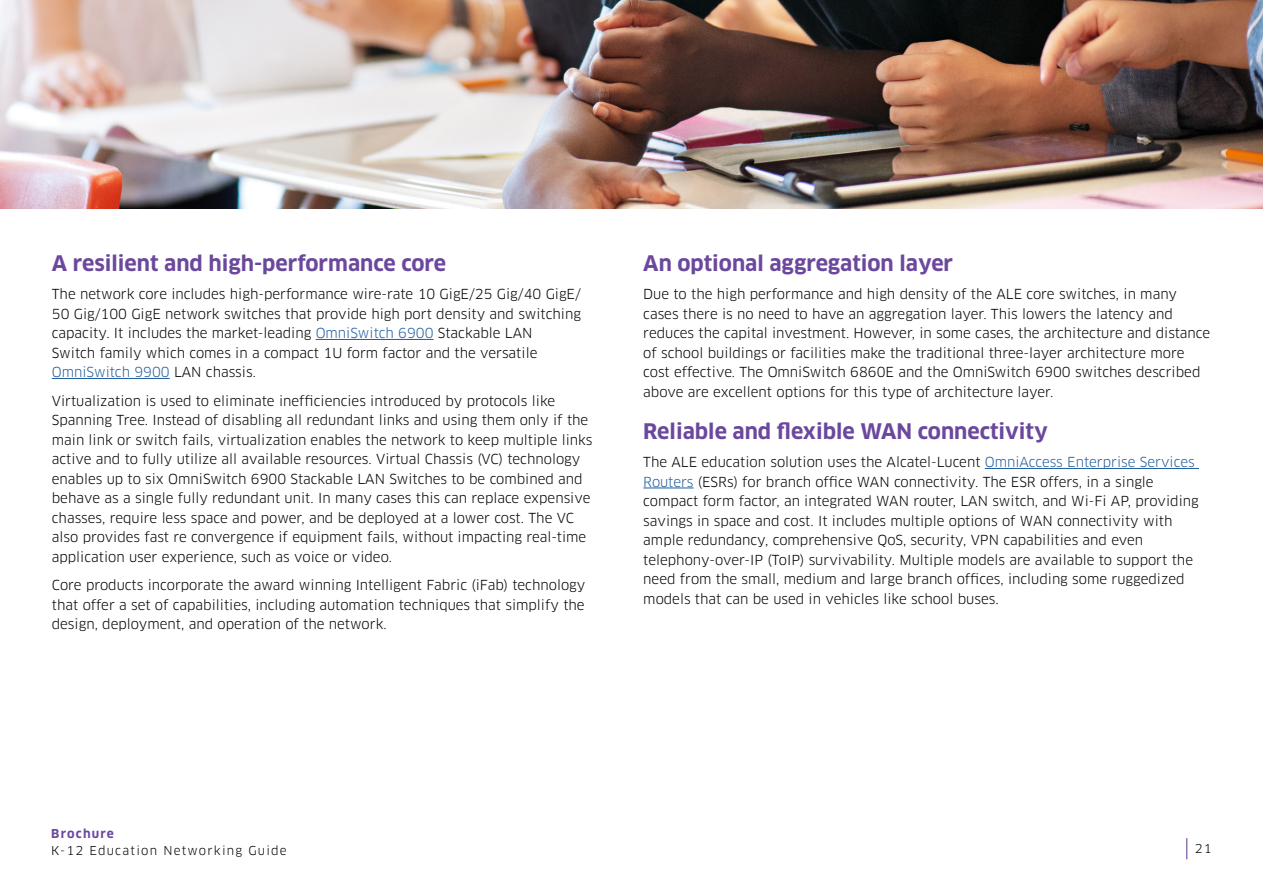
<style>
.page{position:relative;width:1263px;height:893px;background:#fff}
.page>*{position:absolute;margin:0;border:0;box-sizing:border-box;transform-origin:0 0}
.t1{font:700 21px "Clan OT";color:#6b489d}
.t2{font:13.5px/19.5px "Clan OT";color:#000}
.t3{font:12px "Clan OT";letter-spacing:.1em;color:#000}
.t4{font:700 12px "Clan OT";letter-spacing:.1em;color:#6b489d}
.s1{color:#215e9e}
</style>
<div class="page">
<svg style="left:1186px;top:838px;width:1px;height:21px"></svg>
<hr style="left:316px;top:339px;width:118px;height:1px;background:#215e9e">
<hr style="left:52px;top:378px;width:118px;height:1px;background:#215e9e">
<hr style="left:985px;top:468px;width:214px;height:1px;background:#215e9e">
<hr style="left:643px;top:488px;width:51px;height:1px;background:#215e9e">
<img style="left:0;top:0;width:1263px;height:208px">
<h1 class="t1" style="left:52px;top:251px;width:396px">A resilient and high-performance core</h1>
<p class="t2" style="left:52px;top:284px;width:531px">The network core includes high-performance wire-rate 10 GigE/25 Gig/40 GigE/ 50 Gig/100 GigE network switches that provide high port density and switching capacity. It includes the market-leading <span class="s1">OmniSwitch 6900</span> Stackable LAN<br>Switch family which comes in a compact 1U form factor and the versatile <span class="s1">OmniSwitch 9900</span> LAN chassis.</p>
<p class="t2" style="left:52px;top:391px;width:542px">Virtualization is used to eliminate inefficiencies introduced by protocols like Spanning Tree. Instead of disabling all redundant links and using them only if the main link or switch fails, virtualization enables the network to keep multiple links active and to fully utilize all available resources. Virtual Chassis (VC) technology enables up to six OmniSwitch 6900 Stackable LAN Switches to be combined and behave as a single fully redundant unit. In many cases this can replace expensive chasses, require less space and power, and be deployed at a lower cost. The VC also provides fast re convergence if equipment fails, without impacting real-time application user experience, such as voice or video.</p>
<p class="t2" style="left:52px;top:575px;width:535px;text-align:justify">Core products incorporate the award winning Intelligent Fabric (iFab) technology that offer a set of capabilities, including automation techniques that simplify the design, deployment, and operation of the network.</p>
<h1 class="t1" style="left:643px;top:251px;width:311px">An optional aggregation layer</h1>
<p class="t2" style="left:643px;top:284px;width:568px">Due to the high performance and high density of the ALE core switches, in many cases there is no need to have an aggregation layer. This lowers the latency and reduces the capital investment. However, in some cases, the architecture and distance of school buildings or facilities make the traditional three-layer architecture more cost effective. The OmniSwitch 6860E and the OmniSwitch 6900 switches described above are excellent options for this type of architecture layer.</p>
<h1 class="t1" style="left:643px;top:419px;width:406px">Reliable and flexible WAN connectivity</h1>
<p class="t2" style="left:643px;top:452px;width:557px">The ALE education solution uses the Alcatel-Lucent <span class="s1">OmniAccess Enterprise Services Routers</span> (ESRs) for branch office WAN connectivity. The ESR offers, in a single compact form factor, an integrated WAN router, LAN switch, and Wi-Fi AP, providing savings in space and cost. It includes multiple options of WAN connectivity with ample redundancy, comprehensive QoS, security, VPN capabilities and even telephony-over-IP (ToIP) survivability. Multiple models are available to support the need from the small, medium and large branch offices, including some ruggedized models that can be used in vehicles like school buses.</p>
<p class="t4" style="left:51px;top:827px;width:64px">Brochure</p>
<p class="t3" style="left:51px;top:843px;width:237px">K-12 Education Networking Guide</p>
<p class="t3" style="left:1195px;top:841px;width:18px">21</p>
</div>
